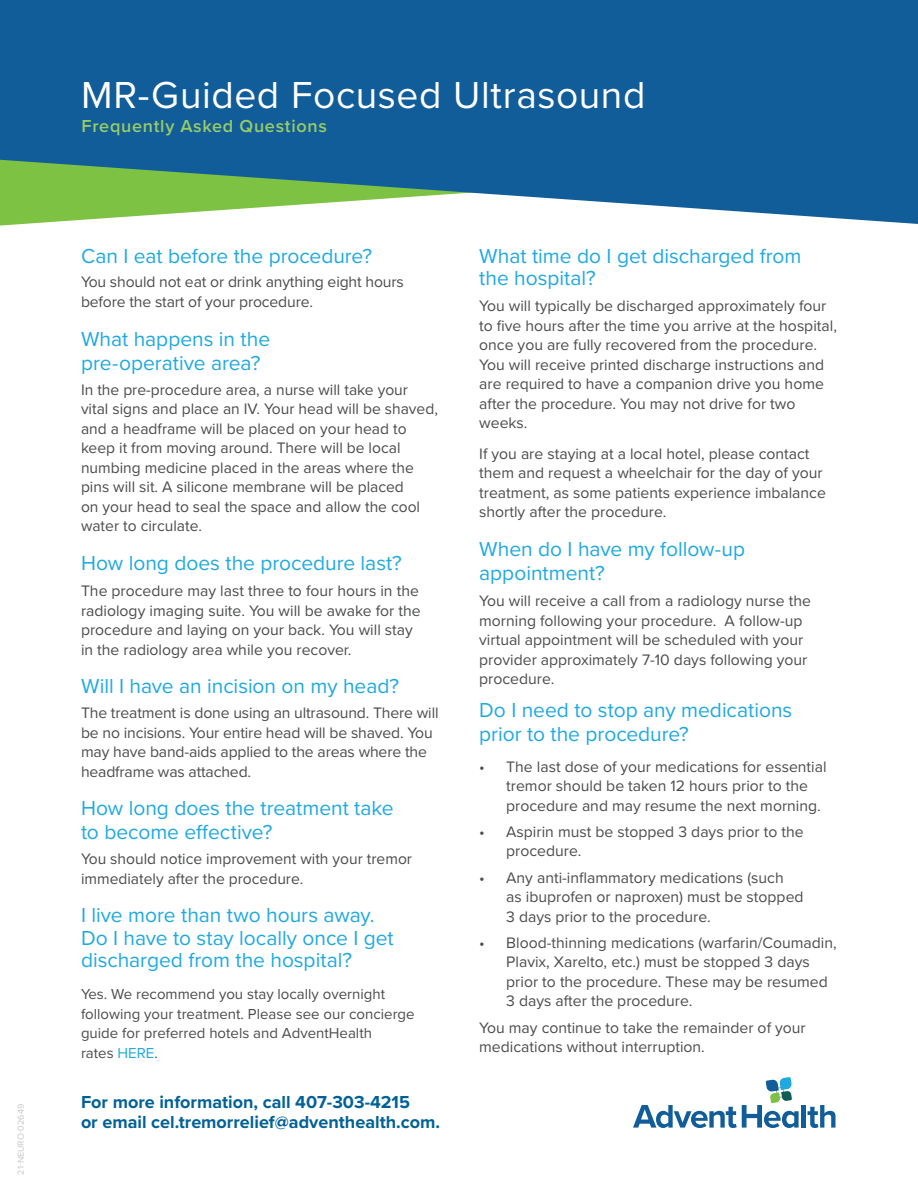
<style>
.page{position:relative;width:918px;height:1188px;background:#fff}
.page>*{position:absolute;margin:0;border:0;box-sizing:border-box;transform-origin:0 0}
.Brochure_Title{font:39px "Proxima Nova";letter-spacing:.015em;color:#fff}
.Subhead1_Title_Case{font:21px/24px "Proxima Nova";color:#1fa9e1}
.body{font:21px/24px "Proxima Nova";color:#1fa9e1}
.Intro_graf{font:700 18px/20.2px "Proxima Nova";color:#016197}
.Brochure_Subtitle{font:600 18px "Proxima Nova";letter-spacing:.04em;color:#98cc65}
.body-2{font:15.75px/19.5px "Proxima Nova";color:#4b4c4d}
.Subhead1_Title_Case-2{font:15px/19.5px "Proxima Nova";color:#4b4c4d}
.t1{font:9px "Proxima Nova";color:#c7c8ca}
.s1{color:#1fa9e1}
</style>
<div class="page">
<svg style="left:0;top:0;width:918px;height:224px;background:#297099"></svg>
<div style="left:801px;top:1105px;width:5px;height:23px;background:#105d9a"></div>
<svg style="left:808px;top:1105px;width:27px;height:23px"></svg>
<svg style="left:633px;top:1077px;width:166px;height:51px"></svg>
<p class="t1" style="left:14px;top:1174px;width:72px;rotate:-90deg">21-NEURO-02649</p>
<p class="Brochure_Title" style="left:81px;top:66px;width:566px">MR-Guided Focused Ultrasound</p>
<p class="Brochure_Subtitle" style="left:82px;top:113px;width:247px">Frequently Asked Questions</p>
<p class="Subhead1_Title_Case" style="left:81px;top:243px;width:293px">Can I eat before the procedure?</p>
<p class="body-2" style="left:81px;top:272px;width:324px">You should not eat or drink anything eight hours before the start of your procedure.</p>
<p class="Subhead1_Title_Case" style="left:81px;top:326px;width:191px">What happens in the pre-operative area?</p>
<p class="body-2" style="left:81px;top:379px;width:358px">In the pre-procedure area, a nurse will take your vital signs and place an IV. Your head will be shaved, and a headframe will be placed on your head to keep it from moving around. There will be local numbing medicine placed in the areas where the pins will sit. A silicone membrane will be placed<br>on your head to seal the space and allow the cool water to circulate.</p>
<p class="Subhead1_Title_Case" style="left:81px;top:550px;width:322px">How long does the procedure last?</p>
<p class="body-2" style="left:81px;top:580px;width:341px">The procedure may last three to four hours in the radiology imaging suite. You will be awake for the procedure and laying on your back. You will stay in the radiology area while you recover.</p>
<p class="Subhead1_Title_Case" style="left:81px;top:673px;width:320px">Will I have an incision on my head?</p>
<p class="body-2" style="left:81px;top:703px;width:359px">The treatment is done using an ultrasound. There will be no incisions. Your entire head will be shaved. You may have band-aids applied to the areas where the headframe was attached.</p>
<p class="Subhead1_Title_Case" style="left:81px;top:796px;width:314px">How long does the treatment take to become effective?</p>
<p class="body-2" style="left:81px;top:849px;width:333px">You should notice improvement with your tremor immediately after the procedure.</p>
<p class="Subhead1_Title_Case" style="left:81px;top:903px;width:314px;line-height:22.5px">I live more than two hours away.<br>Do I have to stay locally once I get discharged from the hospital?</p>
<p class="Subhead1_Title_Case-2" style="left:81px;top:984px;width:335px">Yes. We recommend you stay locally overnight following your treatment. Please see our concierge guide for preferred hotels and AdventHealth<br>rates <span class="s1">HERE</span>.</p>
<p class="Intro_graf" style="left:81px;top:1091px;width:361px">For more information, call 407-303-4215<br>or email cel.tremorrelief@adventhealth.com.</p>
<p class="Subhead1_Title_Case" style="left:479px;top:244px;width:324px;line-height:22.5px">What time do I get discharged from the hospital?</p>
<p class="body-2" style="left:479px;top:296px;width:359px">You will typically be discharged approximately four to five hours after the time you arrive at the hospital, once you are fully recovered from the procedure.<br>You will receive printed discharge instructions and are required to have a companion drive you home after the procedure. You may not drive for two weeks.</p>
<p class="body-2" style="left:479px;top:443px;width:348px">If you are staying at a local hotel, please contact them and request a wheelchair for the day of your treatment, as some patients experience imbalance shortly after the procedure.</p>
<p class="Subhead1_Title_Case" style="left:479px;top:536px;width:267px">When do I have my follow-up appointment?</p>
<p class="body-2" style="left:479px;top:590px;width:333px">You will receive a call from a radiology nurse the morning following your procedure. A follow-up virtual appointment will be scheduled with your provider approximately 7-10 days following your procedure.</p>
<p class="body" style="left:479px;top:698px;width:315px">Do I need to stop any medications prior to the procedure?</p>
<p class="body-2" style="left:506px;top:756px;width:322px;text-indent:-27px">• The last dose of your medications for essential tremor should be taken 12 hours prior to the procedure and may resume the next morning.</p>
<p class="body-2" style="left:506px;top:821px;width:299px;text-indent:-27px">• Aspirin must be stopped 3 days prior to the procedure.</p>
<p class="body-2" style="left:506px;top:867px;width:299px;text-indent:-27px">• Any anti-inflammatory medications (such<br>as ibuprofen or naproxen) must be stopped<br>3 days prior to the procedure.</p>
<p class="body-2" style="left:506px;top:932px;width:332px;text-indent:-27px">• Blood-thinning medications (warfarin/Coumadin, Plavix, Xarelto, etc.) must be stopped 3 days prior to the procedure. These may be resumed 3 days after the procedure.</p>
<p class="body-2" style="left:479px;top:1017px;width:328px">You may continue to take the remainder of your medications without interruption.</p>
</div>
